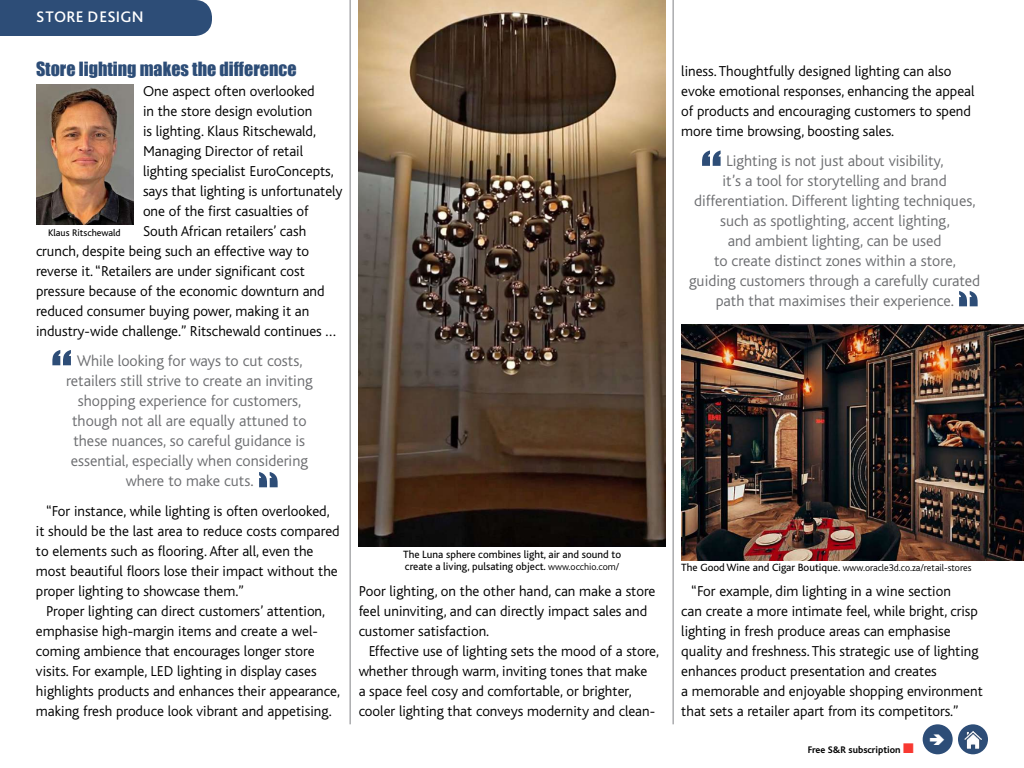
<style>
.page{position:relative;width:1024px;height:768px;background:#fff}
.page>*{position:absolute;margin:0;border:0;box-sizing:border-box;transform-origin:0 0}
.t1{font:60px "Impact";color:#2d4d77}
.t2{font:18px "Impact";color:#2d4d77}
.t3{font:300 16px/20px "Bliss";color:#6d6e71;text-align:center}
.t4{font:500 16px "Bliss Pro";color:#fff}
.t5{font:300 15px/20px "Bliss";color:#000}
.t6{font:11px/12px "Bliss";color:#000}
.t7{font:300 10px "Bliss";color:#000}
.t8{font:700 10px "Bliss";color:#000}
.t9{font:10px "Bliss";color:#000}
.s1{font-weight:300;font-size:10px}
.s2{font-weight:400;font-size:11px}
.s3{color:#f83831}
</style>
<div class="page">
<div style="left:923px;top:724px;width:30px;height:30px;background:#2d4d77;border-radius:50%"></div>
<div style="left:958px;top:724px;width:30px;height:30px;background:#2d4d77;border-radius:50%"></div>
<img style="left:964px;top:731px;width:18px;height:17px">
<hr style="left:673px;top:0;width:1px;height:724px;background:#808285">
<hr style="left:350px;top:0;width:1px;height:724px;background:#808285">
<div style="left:0;top:0;width:212px;height:36px;background:#2d4d77"></div>
<img style="left:36px;top:84px;width:97px;height:141px">
<img style="left:359px;top:0;width:307px;height:546px">
<img style="left:681px;top:324px;width:343px;height:236px">
<p class="t4" style="left:36px;top:6px;width:20px">STORE</p>
<p class="t4" style="left:87px;top:6px;width:10px">DESIGN</p>
<p class="t2" style="left:36px;top:55px;width:262px">Store lighting makes the difference</p>
<p class="t5" style="left:143px;top:82px;width:173px">One aspect often overlooked</p>
<p class="t5" style="left:143px;top:102px;width:171px">in the store design evolution</p>
<p class="t5" style="left:143px;top:122px;width:175px">is lighting. Klaus Ritschewald,</p>
<p class="t5" style="left:143px;top:142px;width:162px">Managing Director of retail</p>
<p class="t5" style="left:143px;top:162px;width:192px">lighting specialist EuroConcepts,</p>
<p class="t5" style="left:143px;top:182px;width:201px">says that lighting is unfortunately</p>
<p class="t5" style="left:143px;top:202px;width:167px">one of the first casualties of</p>
<p class="t5" style="left:143px;top:222px;width:165px">South African retailers’ cash</p>
<p class="t5" style="left:36px;top:242px;width:275px">crunch, despite being such an effective way to</p>
<p class="t5" style="left:36px;top:262px;width:270px">reverse it. “Retailers are under significant cost</p>
<p class="t5" style="left:36px;top:282px;width:290px">pressure because of the economic downturn and</p>
<p class="t5" style="left:36px;top:302px;width:275px">reduced consumer buying power, making it an</p>
<p class="t5" style="left:36px;top:322px;width:302px">industry-wide challenge.” Ritschewald continues …</p>
<p class="t3" style="left:66px;top:351px;width:248px">While looking for ways to cut costs, retailers still strive to create an inviting shopping experience for customers, though not all are equally attuned to these nuances, so careful guidance is essential, especially when considering where to make cuts.</p>
<p class="t5" style="left:36px;top:502px;width:305px;text-indent:10px">“For instance, while lighting is often overlooked, it should be the last area to reduce costs compared to elements such as flooring. After all, even the most beautiful floors lose their impact without the proper lighting to showcase them.”</p>
<p class="t5" style="left:36px;top:602px;width:306px;text-indent:10px">Proper lighting can direct customers’ attention, emphasise high-margin items and create a wel&shy;coming ambience that encourages longer store visits. For example, LED lighting in display cases highlights products and enhances their appearance, making fresh produce look vibrant and appetising.</p>
<p class="t9" style="left:48px;top:227px;width:74px">Klaus Ritschewald</p>
<h1 class="t1" style="left:51px;top:327px;width:22px">“</h1>
<p class="t6" style="left:403px;top:549px;width:219px">The Luna sphere combines light, air and sound to create a living, pulsating object. <span class="s1">www.occhio.com/</span></p>
<p class="t5" style="left:359px;top:581px;width:298px">Poor lighting, on the other hand, can make a store feel uninviting, and can directly impact sales and customer satisfaction.</p>
<p class="t5" style="left:359px;top:641px;width:302px;text-indent:10px">Effective use of lighting sets the mood of a store, whether through warm, inviting tones that make<br>a space feel cosy and comfortable, or brighter, cooler lighting that conveys modernity and clean-</p>
<p class="t5" style="left:681px;top:61px;width:295px">liness. Thoughtfully designed lighting can also evoke emotional responses, enhancing the appeal of products and encouraging customers to spend more time browsing, boosting sales.</p>
<p class="t3" style="left:689px;top:151px;width:293px">Lighting is not just about visibility,<br>it’s a tool for storytelling and brand differentiation. Different lighting techniques, such as spotlighting, accent lighting,<br>and ambient lighting, can be used<br>to create distinct zones within a store, guiding customers through a carefully curated path that maximises their experience.</p>
<h1 class="t1" style="left:701px;top:128px;width:22px">“</h1>
<p class="t7" style="left:681px;top:563px;width:292px"><span class="s2">The Good Wine and Cigar Boutique.</span> www.oracle3d.co.za/retail-stores</p>
<p class="t5" style="left:681px;top:581px;width:303px;text-indent:10px">“For example, dim lighting in a wine section<br>can create a more intimate feel, while bright, crisp lighting in fresh produce areas can emphasise quality and freshness. This strategic use of lighting enhances product presentation and creates<br>a memorable and enjoyable shopping environment that sets a retailer apart from its competitors.”</p>
<p class="t8" style="left:808px;top:745px;width:108px">Free S&amp;R subscription <span class="s3">■</span></p>
</div>
